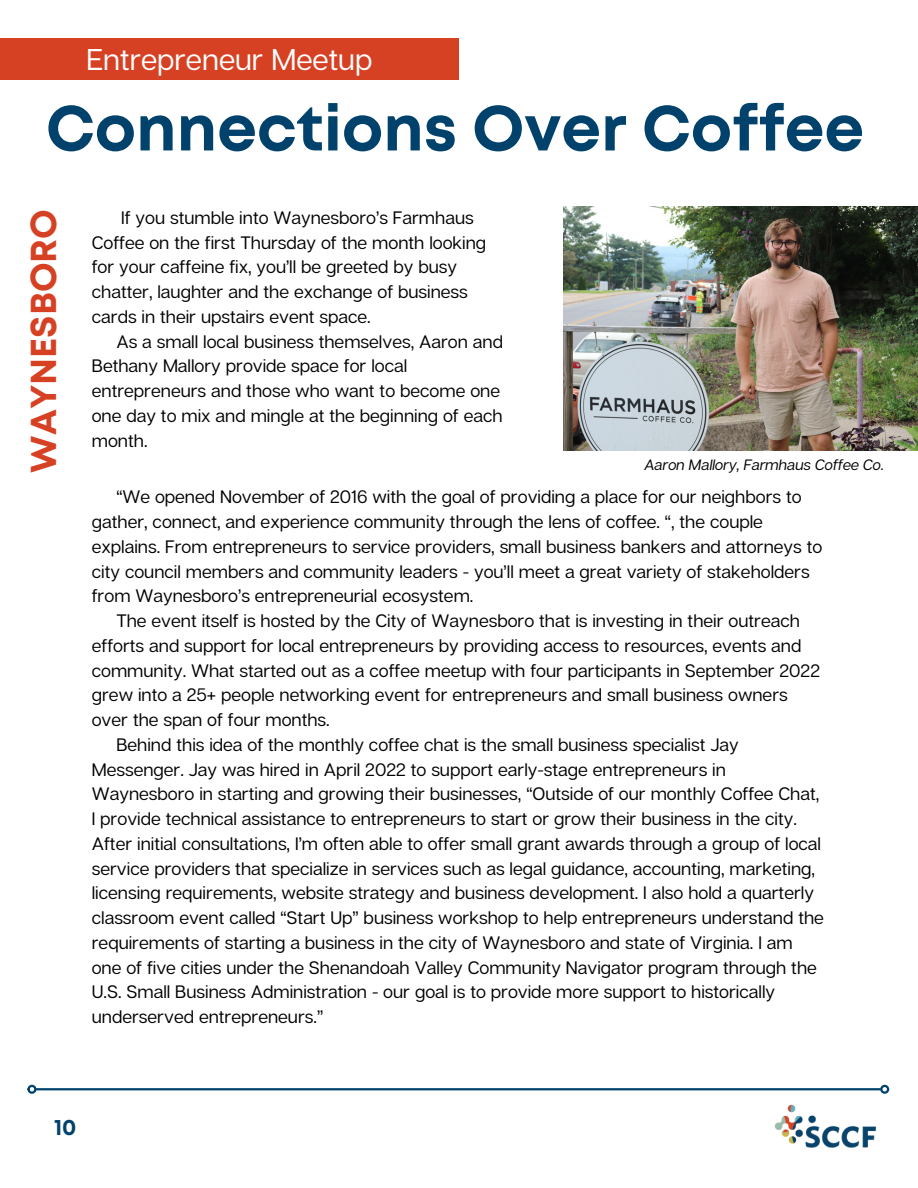
<style>
.page{position:relative;width:918px;height:1188px;background:#fff}
.page>*{position:absolute;margin:0;border:0;box-sizing:border-box;transform-origin:0 0}
.t1{font:700 63.3px "Mont";color:#00426b}
.t2{font:700 36px "Mont";color:#d64123}
.t3{font:30px "Articulat CF";color:#fff}
.t4{font:700 22.5px "Mont";color:#00426b}
.t5{font:18px/24.8px "Articulat CF";color:#000}
.t6{font:italic 15px "Articulat CF";color:#000}
</style>
<div class="page">
<img style="left:758px;top:1088px;width:132px;height:60px">
<hr style="left:36px;top:1088px;width:845px;height:2px;background:#00426b">
<div style="left:27px;top:1085px;width:9px;height:9px;border:2px solid #00426b;border-radius:50%"></div>
<div style="left:880px;top:1085px;width:9px;height:9px;border:2px solid #00426b;border-radius:50%"></div>
<div style="left:0;top:38px;width:459px;height:42px;background:#d64123"></div>
<img style="left:563px;top:207px;width:355px;height:244px">
<p class="t3" style="left:87px;top:41px;width:287px">Entrepreneur Meetup</p>
<p class="t1" style="left:46px;top:105px;width:820px">Connections Over Coffee</p>
<p class="t2" style="left:30px;top:473px;width:265px;rotate:-90deg">WAYNESBORO</p>
<p class="t5" style="left:92px;top:205px;width:396px;text-indent:29px">If you stumble into Waynesboro’s Farmhaus Coffee on the first Thursday of the month looking for your caffeine fix, you’ll be greeted by busy chatter, laughter and the exchange of business cards in their upstairs event space.</p>
<p class="t5" style="left:92px;top:329px;width:413px;text-indent:25px">As a small local business themselves, Aaron and Bethany Mallory provide space for local entrepreneurs and those who want to become one one day to mix and mingle at the beginning of each month.</p>
<p class="t6" style="left:644px;top:455px;width:241px">Aaron Mallory, Farmhaus Coffee Co.</p>
<p class="t5" style="left:92px;top:484px;width:732px;text-indent:25px">“We opened November of 2016 with the goal of providing a place for our neighbors to gather, connect, and experience community through the lens of coffee. “, the couple explains. From entrepreneurs to service providers, small business bankers and attorneys to city council members and community leaders - you’ll meet a great variety of stakeholders from Waynesboro’s entrepreneurial ecosystem.</p>
<p class="t5" style="left:92px;top:608px;width:730px;text-indent:25px">The event itself is hosted by the City of Waynesboro that is investing in their outreach efforts and support for local entrepreneurs by providing access to resources, events and community. What started out as a coffee meetup with four participants in September 2022 grew into a 25+ people networking event for entrepreneurs and small business owners over the span of four months.</p>
<p class="t5" style="left:92px;top:732px;width:734px;text-indent:25px">Behind this idea of the monthly coffee chat is the small business specialist Jay Messenger. Jay was hired in April 2022 to support early-stage entrepreneurs in Waynesboro in starting and growing their businesses, “Outside of our monthly Coffee Chat, I provide technical assistance to entrepreneurs to start or grow their business in the city.<br>After initial consultations, I’m often able to offer small grant awards through a group of local service providers that specialize in services such as legal guidance, accounting, marketing, licensing requirements, website strategy and business development. I also hold a quarterly classroom event called “Start Up” business workshop to help entrepreneurs understand the requirements of starting a business in the city of Waynesboro and state of Virginia. I am one of five cities under the Shenandoah Valley Community Navigator program through the U.S. Small Business Administration - our goal is to provide more support to historically underserved entrepreneurs.”</p>
<p class="t4" style="left:54px;top:1119px;width:24px">10</p>
</div>
